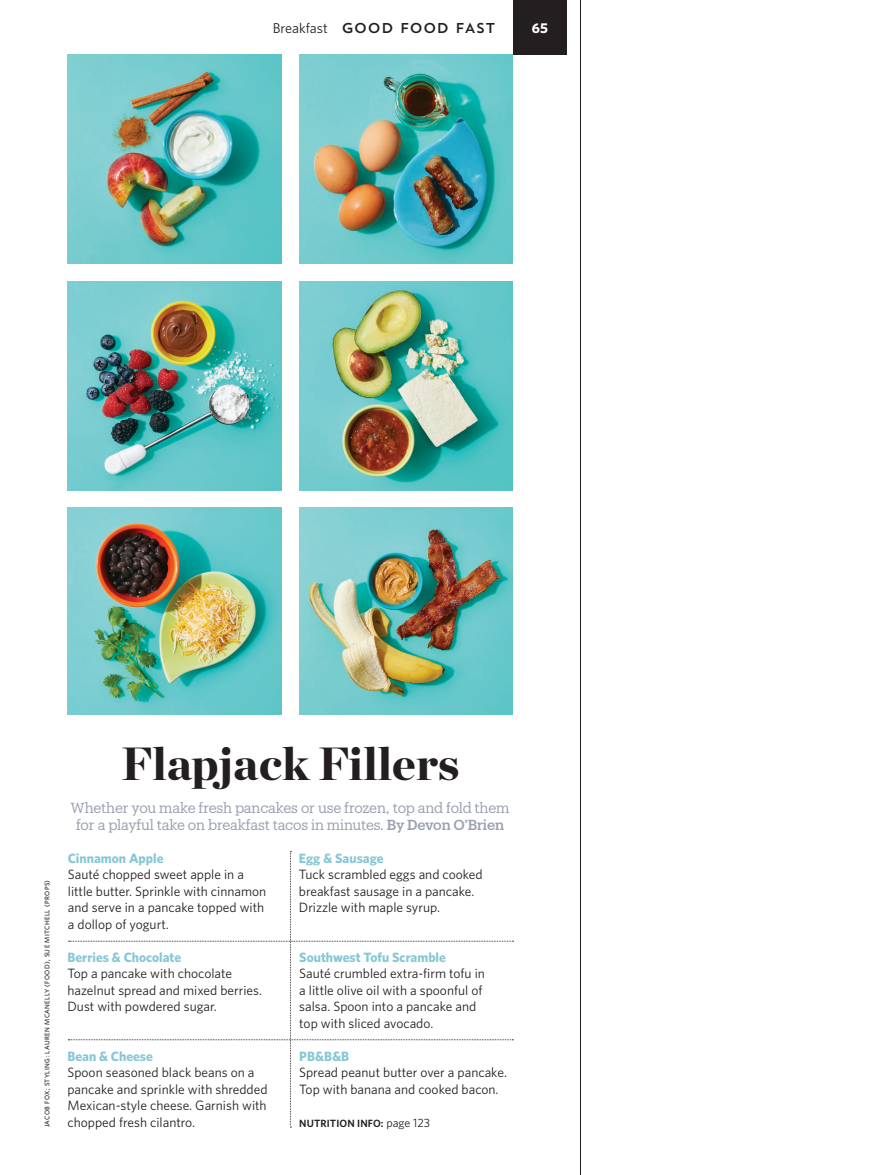
<style>
.page{position:relative;width:891px;height:1175px;background:#fff}
.page>*{position:absolute;margin:0;border:0;box-sizing:border-box;transform-origin:0 0}
.t1{font:900 46.5px "Chronicle Display";color:#231f20}
.t2{font:14.25px/16.5px "Produkt";letter-spacing:-.015em;color:#99a1b0;text-align:center}
.t3{font:14.25px "Trend Sans One";color:#231f20}
.t4{font:700 14.25px "Whitney";color:#fff}
.t5{font:13.5px/16.5px "Whitney";color:#231f20}
.t6{font:700 13.5px "Whitney";color:#86c6d6}
.t7{font:600 10.5px "Whitney";letter-spacing:.01em;color:#231f20}
.t8{font:500 6.75px "Whitney";letter-spacing:.06em;color:#231f20}
.s1{font-family:"Whitney"}
.s2{font-weight:500}
.s3{font-weight:400;font-size:12px}
</style>
<div class="page">
<img style="left:68px;top:54px;width:213px;height:210px">
<img style="left:299px;top:54px;width:214px;height:210px">
<img style="left:68px;top:282px;width:213px;height:208px">
<img style="left:299px;top:282px;width:214px;height:208px">
<img style="left:68px;top:507px;width:213px;height:207px">
<img style="left:299px;top:507px;width:214px;height:207px">
<svg style="left:68px;top:851px;width:446px;height:276px"></svg>
<hr style="left:580px;top:0;width:1px;height:1174px;background:#231f20">
<div style="left:513px;top:0;width:54px;height:54px;background:#231f20"></div>
<p class="t3" style="left:273px;top:19px;width:224px"><span class="s1">Breakfast</span> GOOD FOOD FAST</p>
<p class="t4" style="left:532px;top:18px;width:18px">65</p>
<p class="t8" style="left:43px;top:1127px;width:249px;rotate:-90deg">JACOB FOX; STYLING: LAUREN MCANELLY (FOOD), SUE MITCHELL (PROPS)</p>
<h1 class="t1" style="left:121px;top:725px;width:340px">Flapjack Fillers</h1>
<p class="t2" style="left:71px;top:799px;width:440px">Whether you make fresh pancakes or use frozen, top and fold them for a playful take on breakfast tacos in minutes. <span class="s2">By Devon O’Brien</span></p>
<p class="t6" style="left:68px;top:849px;width:97px">Cinnamon Apple</p>
<p class="t5" style="left:68px;top:866px;width:200px">Sauté chopped sweet apple in a little butter. Sprinkle with cinnamon and serve in a pancake topped with a dollop of yogurt.</p>
<p class="t6" style="left:299px;top:849px;width:86px">Egg &amp; Sausage</p>
<p class="t5" style="left:299px;top:866px;width:185px">Tuck scrambled eggs and cooked breakfast sausage in a pancake.<br>Drizzle with maple syrup.</p>
<p class="t6" style="left:67px;top:948px;width:115px">Berries &amp; Chocolate</p>
<p class="t5" style="left:67px;top:965px;width:196px">Top a pancake with chocolate hazelnut spread and mixed berries.<br>Dust with powdered sugar.</p>
<p class="t6" style="left:67px;top:1047px;width:87px">Bean &amp; Cheese</p>
<p class="t5" style="left:67px;top:1064px;width:202px">Spoon seasoned black beans on a pancake and sprinkle with shredded<br>Mexican-style cheese. Garnish with chopped fresh cilantro.</p>
<p class="t6" style="left:299px;top:948px;width:148px">Southwest Tofu Scramble</p>
<p class="t5" style="left:299px;top:965px;width:187px">Sauté crumbled extra-firm tofu in a little olive oil with a spoonful of salsa. Spoon into a pancake and top with sliced avocado.</p>
<p class="t6" style="left:299px;top:1047px;width:52px">PB&amp;B&amp;B</p>
<p class="t5" style="left:299px;top:1064px;width:209px">Spread peanut butter over a pancake.<br>Top with banana and cooked bacon.</p>
<p class="t7" style="left:299px;top:1116px;width:132px">NUTRITION INFO: <span class="s3">page 123</span></p>
</div>
